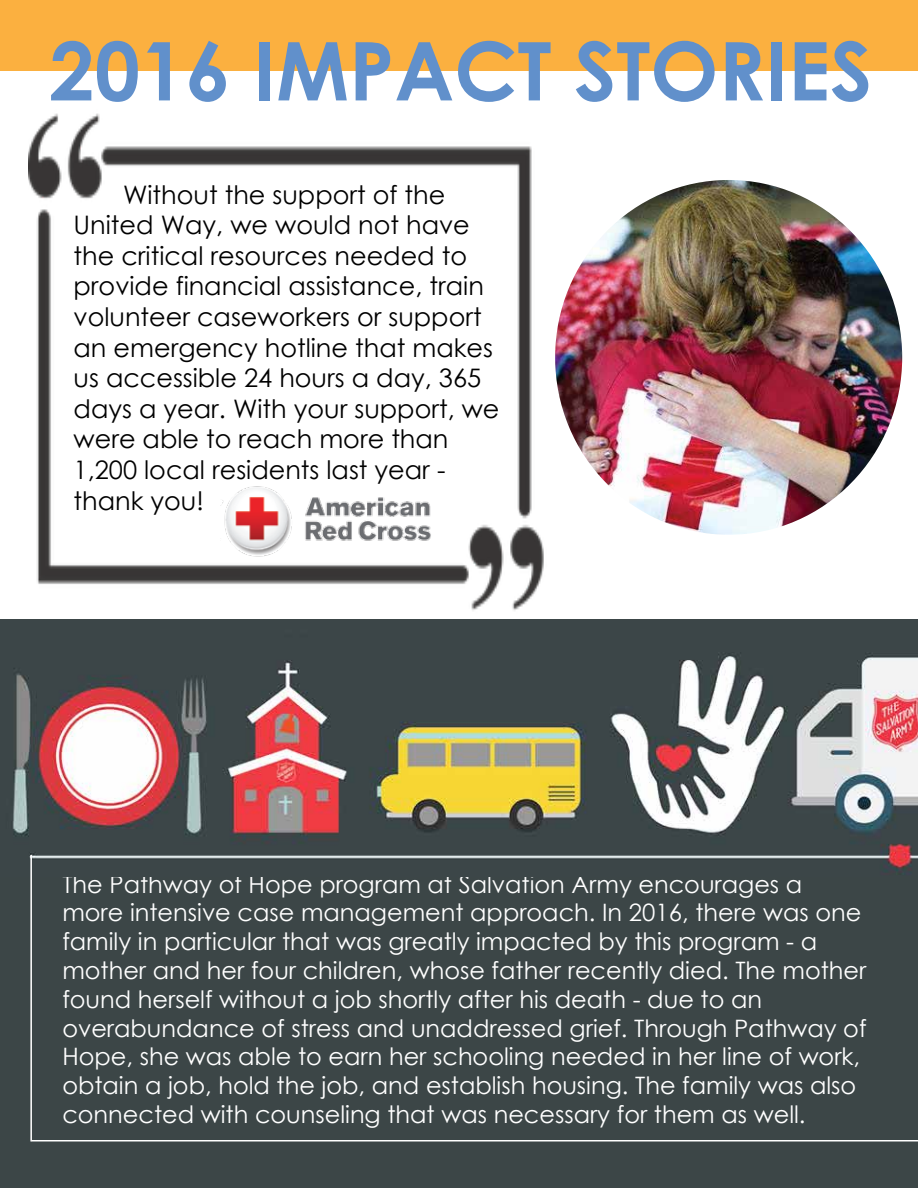
<style>
.page{position:relative;width:918px;height:1188px;background:#fff}
.page>*{position:absolute;margin:0;border:0;box-sizing:border-box;transform-origin:0 0}
.t1{font:700 81px "Century Gothic";color:#6190cb}
.t2{font:25.5px/30.6px "Century Gothic";color:#010101}
.t3{font:24px/28.8px "Century Gothic";color:#fff}
</style>
<div class="page">
<div style="left:0;top:0;width:918px;height:70px;background:#fbb040"></div>
<img style="left:555px;top:180px;width:347px;height:355px">
<img style="left:28px;top:113px;width:516px;height:498px">
<div style="left:0;top:875px;width:918px;height:313px;background:#3c4647"></div>
<img style="left:0;top:619px;width:918px;height:256px">
<hr style="left:30px;top:855px;width:2px;height:287px;background:#fff">
<hr style="left:32px;top:1140px;width:886px;height:2px;background:#fff">
<img style="left:220px;top:483px;width:214px;height:76px">
<h1 class="t1" style="left:49px;top:10px;width:824px">2016 IMPACT STORIES</h1>
<p class="t2" style="left:74px;top:179px;width:427px;text-indent:49px">Without the support of the<br>United Way, we would not have the critical resources needed to provide financial assistance, train volunteer caseworkers or support an emergency hotline that makes us accessible 24 hours a day, 365 days a year. With your support, we were able to reach more than<br>1,200 local residents last year - thank you!</p>
<p class="t3" style="left:62px;top:869px;width:806px">The Pathway of Hope program at Salvation Army encourages a more intensive case management approach. In 2016, there was one family in particular that was greatly impacted by this program - a mother and her four children, whose father recently died. The mother found herself without a job shortly after his death - due to an overabundance of stress and unaddressed grief. Through Pathway of Hope, she was able to earn her schooling needed in her line of work, obtain a job, hold the job, and establish housing. The family was also connected with counseling that was necessary for them as well.</p>
</div>
